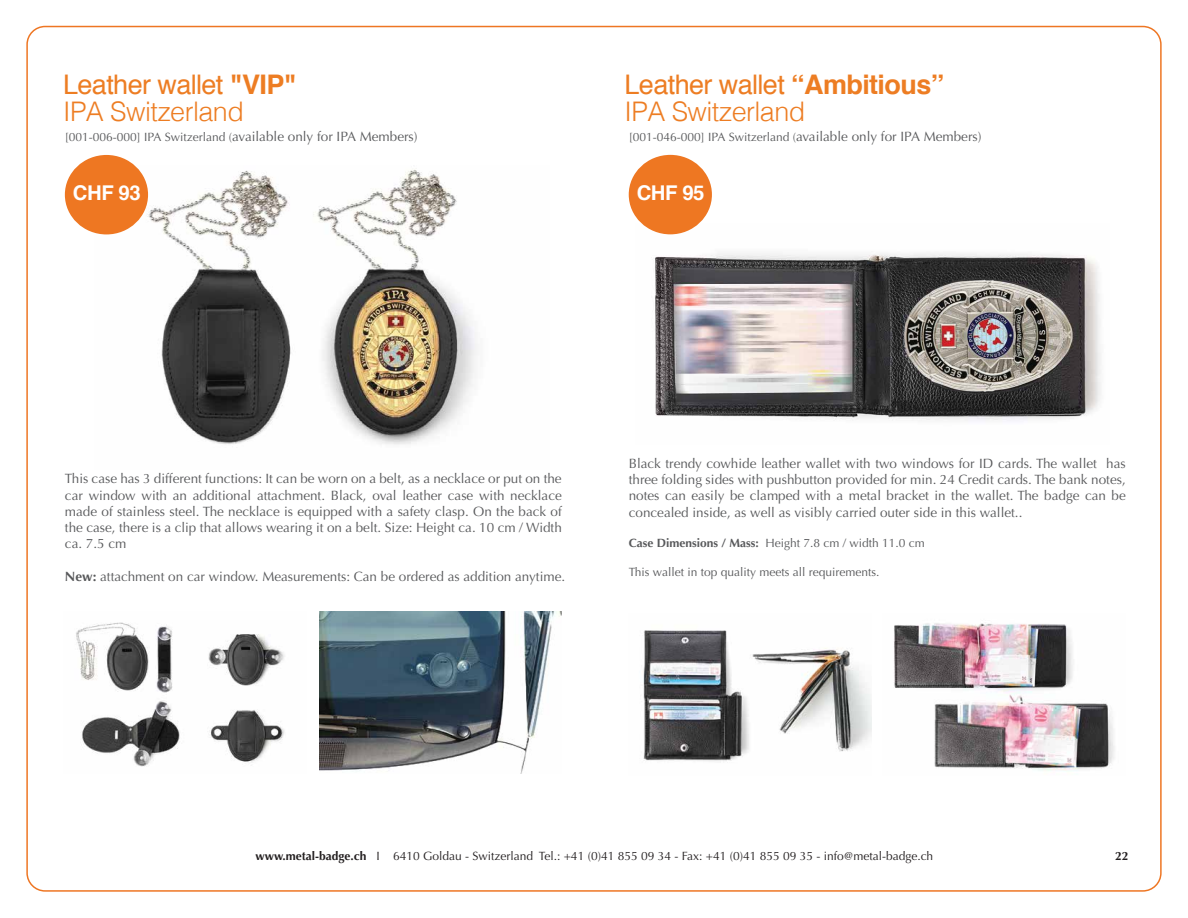
<style>
.page{position:relative;width:1188px;height:918px;background:#fff}
.page>*{position:absolute;margin:0;border:0;box-sizing:border-box;transform-origin:0 0}
.t1{font:300 27px/27px "Helvetica";letter-spacing:-.02em;color:#ed7d23}
.t2{font:700 20.4px "Helvetica";letter-spacing:-.02em;color:#fff}
.t3{font:13.5px/16.2px "Optima";color:#58595b;text-align:justify}
.t4{font:12px "Optima";color:#58595b}
.t5{font:12px "Optima";color:#231f20}
.t6{font:700 12px "Optima";color:#231f20}
.s1{font-weight:400}
.s2{font-weight:700}
.s3{font-size:13.5px}
</style>
<div class="page">
<img style="left:642px;top:224px;width:459px;height:197px">
<img style="left:94px;top:169px;width:383px;height:276px">
<img style="left:894px;top:623px;width:221px;height:148px">
<img style="left:643px;top:630px;width:229px;height:132px">
<div style="left:629px;top:155px;width:83px;height:79px;background:#e72;border-radius:50%"></div>
<div style="left:65px;top:155px;width:83px;height:79px;background:#e72;border-radius:50%"></div>
<img style="left:76px;top:622px;width:209px;height:145px">
<img style="left:319px;top:612px;width:243px;height:162px">
<h1 class="t1" style="left:63px;top:69px;width:235px"><span class="s1">Leather wallet</span> <span class="s2">"VIP"<br></span>IPA Switzerland</h1>
<p class="t4" style="left:65px;top:130px;width:354px">[001-006-000] IPA Switzerland (<span class="s3">available only for IPA Members)</span></p>
<h2 class="t2" style="left:73px;top:177px;width:69px">CHF 93</h2>
<h1 class="t1" style="left:625px;top:69px;width:321px"><span class="s1">Leather wallet</span> <span class="s2">“Ambitious”<br></span>IPA Switzerland</h1>
<p class="t4" style="left:629px;top:130px;width:354px">[001-046-000] IPA Switzerland (<span class="s3">available only for IPA Members)</span></p>
<h2 class="t2" style="left:637px;top:177px;width:69px">CHF 95</h2>
<p class="t3" style="left:65px;top:471px;width:498px">This case has 3 different functions: It can be worn on a belt, as a necklace or put on the car window with an additional attachment. Black, oval leather case with necklace made of stainless steel. The necklace is equipped with a safety clasp. On the back of the case, there is a clip that allows wearing it on a belt. Size: Height ca. 10 cm / Width ca. 7.5 cm</p>
<p class="t3" style="left:65px;top:568px;width:502px"><span class="s2">New:</span> attachment on car window. Measurements: Can be ordered as addition anytime.</p>
<p class="t3" style="left:629px;top:456px;width:499px">Black trendy cowhide leather wallet with two windows for ID cards. The wallet has three folding sides with pushbutton provided for min. 24 Credit cards. The bank notes, notes can easily be clamped with a metal bracket in the wallet. The badge can be concealed inside, as well as visibly carried outer side in this wallet..</p>
<p class="t4" style="left:629px;top:536px;width:298px"><span class="s2">Case Dimensions / Mass:</span> Height 7.8 cm / width 11.0 cm</p>
<p class="t4" style="left:629px;top:565px;width:252px">This wallet in top quality meets all requirements.</p>
<p class="t5" style="left:255px;top:849px;width:679px"><span class="s2">www.metal-badge.ch</span> I 6410 Goldau - Switzerland Tel.: +41 (0)41 855 09 34 - Fax: +41 (0)41 855 09 35 - info@metal-badge.ch</p>
<p class="t6" style="left:1115px;top:849px;width:15px">22</p>
</div>
